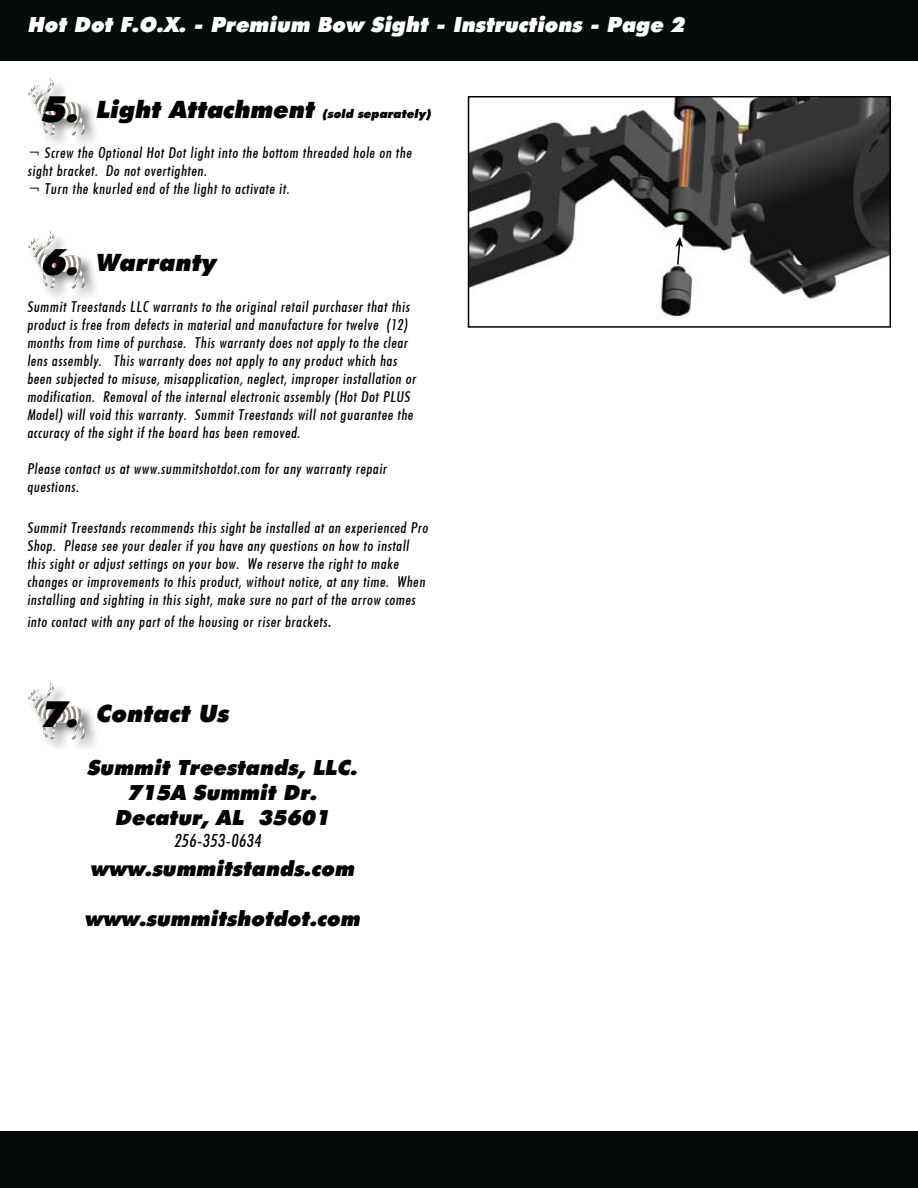
<style>
.page{position:relative;width:918px;height:1188px;background:#fff}
.page>*{position:absolute;margin:0;border:0;box-sizing:border-box;transform-origin:0 0}
.t1{font:italic 700 expanded 24px "Futuri SW";color:#000}
.t2{font:italic 700 expanded 21px/25.2px "Futuri SW";color:#000;text-align:center}
.t3{font:italic 700 expanded 21px "Futuri SW";color:#fff}
.t4{font:italic 18px "Futuri Condensed SW";letter-spacing:.04em;color:#000}
.t5{font:italic 15px/18px "Futuri Condensed SW";letter-spacing:.04em;color:#000}
.t6{font:italic 700 expanded 12px "Futuri SW";color:#000}
.s1{font-size:36.3px}
.s2{font-size:24px}
.s3{font-size:18px}
</style>
<div class="page">
<div style="left:26px;top:230px;width:74px;height:73px;background:#000;opacity:.75"></div>
<svg style="left:41px;top:233px;width:44px;height:52px"></svg>
<svg style="left:41px;top:248px;width:33px;height:33px"></svg>
<svg style="left:43px;top:251px;width:28px;height:28px"></svg>
<svg style="left:46px;top:254px;width:22px;height:22px"></svg>
<svg style="left:48px;top:256px;width:18px;height:17px"></svg>
<svg style="left:51px;top:259px;width:12px;height:12px"></svg>
<div style="left:54px;top:261px;width:7px;height:7px;background:#ec6068;border-radius:50%"></div>
<div style="left:26px;top:681px;width:74px;height:73px;background:#000;opacity:.75"></div>
<svg style="left:41px;top:684px;width:44px;height:52px"></svg>
<svg style="left:41px;top:699px;width:33px;height:33px"></svg>
<svg style="left:43px;top:702px;width:28px;height:28px"></svg>
<svg style="left:46px;top:705px;width:22px;height:22px"></svg>
<svg style="left:48px;top:707px;width:18px;height:18px"></svg>
<svg style="left:51px;top:710px;width:12px;height:12px"></svg>
<div style="left:54px;top:712px;width:7px;height:7px;background:#ec6068;border-radius:50%"></div>
<div style="left:0;top:0;width:918px;height:61px;background:#060b0c"></div>
<div style="left:0;top:1131px;width:918px;height:57px;background:#060b0c"></div>
<div style="left:26px;top:77px;width:74px;height:73px;background:#000;opacity:.75"></div>
<svg style="left:41px;top:80px;width:44px;height:52px"></svg>
<svg style="left:41px;top:95px;width:33px;height:33px"></svg>
<svg style="left:43px;top:98px;width:28px;height:28px"></svg>
<svg style="left:46px;top:101px;width:22px;height:22px"></svg>
<svg style="left:48px;top:103px;width:18px;height:17px"></svg>
<svg style="left:51px;top:106px;width:12px;height:12px"></svg>
<div style="left:54px;top:108px;width:7px;height:7px;background:#ec6068;border-radius:50%"></div>
<img style="left:471px;top:99px;width:417px;height:218px">
<div style="left:468px;top:96px;width:423px;height:232px;border:2px solid #000"></div>
<svg style="left:675px;top:237px;width:8px;height:29px"></svg>
<h2 class="t3" style="left:27px;top:9px;width:659px">Hot Dot F.O.X. - Premium Bow Sight - Instructions - Page 2</h2>
<p class="t6" style="left:40px;top:105px;width:392px"><span class="s1">5.</span> <span class="s2">Light Attachment</span> (sold separately)</p>
<p class="t5" style="left:28px;top:143px;width:386px">¬ Screw the Optional Hot Dot light into the bottom threaded hole on the sight bracket. Do not overtighten.<br>¬ Turn the knurled end of the light to activate it.</p>
<h1 class="t1" style="left:40px;top:245px;width:177px"><span class="s1">6.</span> Warranty</h1>
<p class="t5" style="left:27px;top:298px;width:390px">Summit Treestands LLC warrants to the original retail purchaser that this product is free from defects in material and manufacture for twelve (12) months from time of purchase. This warranty does not apply to the clear lens assembly. This warranty does not apply to any product which has been subjected to misuse, misapplication, neglect, improper installation or modification. Removal of the internal electronic assembly (Hot Dot PLUS Model) will void this warranty. Summit Treestands will not guarantee the accuracy of the sight if the board has been removed.</p>
<p class="t5" style="left:27px;top:460px;width:361px">Please contact us at www.summitshotdot.com for any warranty repair questions.</p>
<p class="t5" style="left:27px;top:519px;width:402px">Summit Treestands recommends this sight be installed at an experienced Pro Shop. Please see your dealer if you have any questions on how to install this sight or adjust settings on your bow. We reserve the right to make changes or improvements to this product, without notice, at any time. When installing and sighting in this sight, make sure no part of the arrow comes</p>
<p class="t5" style="left:27px;top:613px;width:306px">into contact with any part of the housing or riser brackets<span class="s3">.</span></p>
<h1 class="t1" style="left:40px;top:696px;width:189px"><span class="s1">7.</span> Contact Us</h1>
<h2 class="t2" style="left:87px;top:753px;width:272px">Summit Treestands, LLC.<br>715A Summit Dr.<br>Decatur, AL 35601</h2>
<h2 class="t2" style="left:90px;top:854px;width:266px">www.summitstands.com</h2>
<h2 class="t2" style="left:84px;top:905px;width:277px">www.summitshotdot.com</h2>
<p class="t4" style="left:174px;top:829px;width:89px">256-353-0634</p>
</div>
